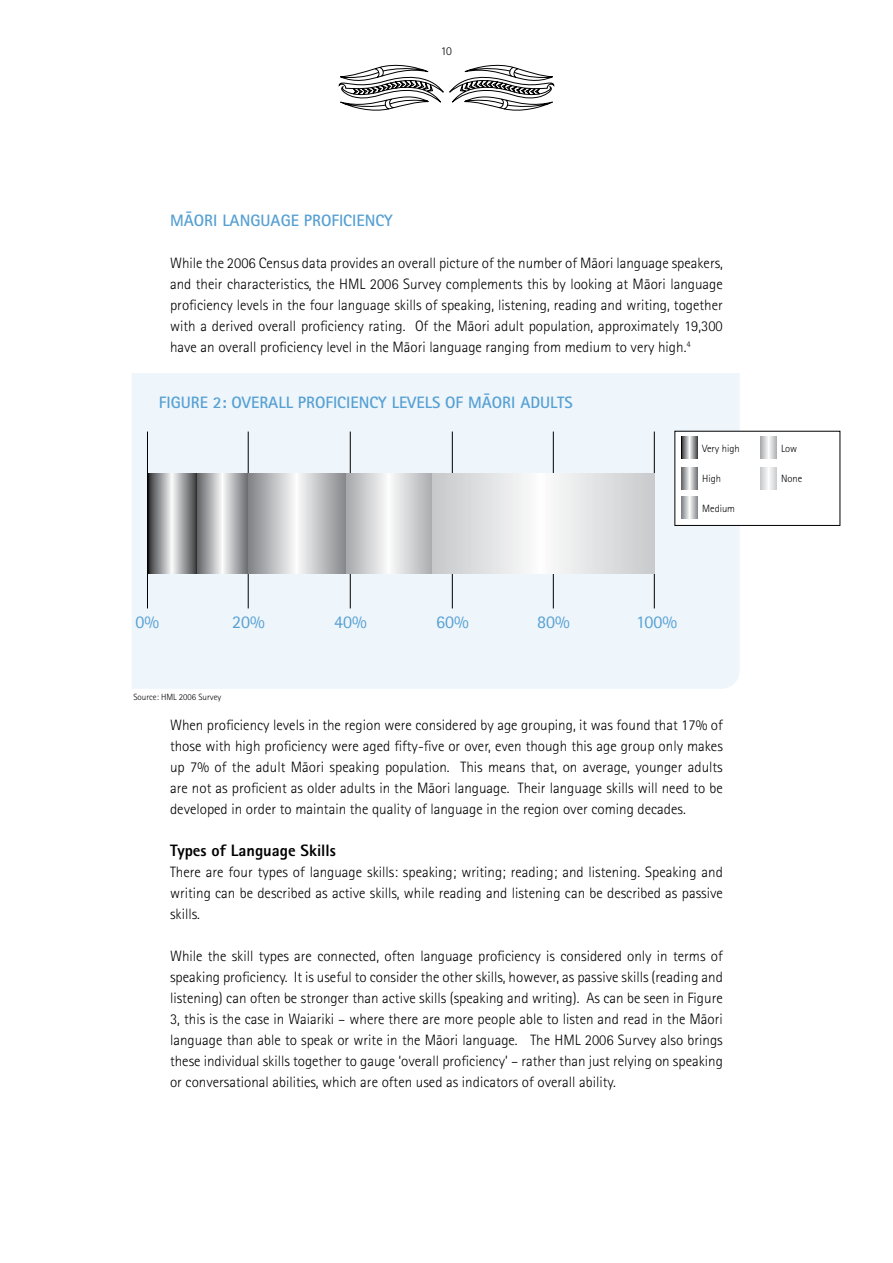
<style>
.page{position:relative;width:893px;height:1263px;background:#fff}
.page>*{position:absolute;margin:0;border:0;box-sizing:border-box;transform-origin:0 0}
.t1{font:18px "Maori Rotis Sans Serif";color:#56a0d3}
.t2{font:700 16.5px "Maori Rotis Sans Serif";color:#56a0d3}
.t3{font:16.5px "Rotis Sans Ex Mi";color:#000}
.t4{font:300 15px/21px "Maori Rotis Sans Serif";color:#000;text-align:justify}
.t5{font:300 12px "Maori Rotis Sans Serif";color:#000}
.t6{font:300 10.5px "Maori Rotis Sans Serif";color:#000}
.t7{font:300 9px "Maori Rotis Sans Serif";color:#000}
</style>
<div class="page">
<svg style="left:338px;top:64px;width:217px;height:47px"></svg>
<div style="left:132px;top:373px;width:608px;height:316px;background:#eef5fb"></div>
<div style="left:675px;top:431px;width:165px;height:94px;background:#fff"></div>
<div style="left:674px;top:431px;width:166px;height:95px;border:1px solid #000"></div>
<svg style="left:681px;top:437px;width:17px;height:22px"></svg>
<svg style="left:760px;top:437px;width:17px;height:22px"></svg>
<svg style="left:681px;top:467px;width:17px;height:22px"></svg>
<svg style="left:760px;top:467px;width:17px;height:22px"></svg>
<svg style="left:681px;top:497px;width:17px;height:22px"></svg>
<hr style="left:147px;top:432px;width:1px;height:176px;background:#000">
<hr style="left:248px;top:432px;width:1px;height:176px;background:#000">
<hr style="left:350px;top:432px;width:1px;height:176px;background:#000">
<hr style="left:452px;top:432px;width:1px;height:176px;background:#000">
<hr style="left:553px;top:432px;width:1px;height:176px;background:#000">
<hr style="left:654px;top:432px;width:1px;height:176px;background:#000">
<svg style="left:148px;top:473px;width:49px;height:101px;background:#959698"></svg>
<svg style="left:197px;top:473px;width:51px;height:100px;background:#adafb1"></svg>
<svg style="left:248px;top:473px;width:99px;height:100px;background:#bdbec0"></svg>
<svg style="left:347px;top:473px;width:86px;height:100px"></svg>
<svg style="left:433px;top:473px;width:222px;height:100px"></svg>
<p class="t5" style="left:441px;top:44px;width:13px">10</p>
<p class="t2" style="left:170px;top:210px;width:224px">MÄORI LANGUAGE PROFICIENCY</p>
<p class="t4" style="left:170px;top:252px;width:554px">While the 2006 Census data provides an overall picture of the number of Mäori language speakers, and their characteristics, the HML 2006 Survey complements this by looking at Mäori language proficiency levels in the four language skills of speaking, listening, reading and writing, together with a derived overall proficiency rating. Of the Mäori adult population, approximately 19,300 have an overall proficiency level in the Mäori language ranging from medium to very high.<sup>4</sup></p>
<p class="t2" style="left:159px;top:392px;width:415px">FIGURE 2: OVERALL PROFICIENCY LEVELS OF MÄORI ADULTS</p>
<p class="t6" style="left:702px;top:442px;width:39px">Very high</p>
<p class="t6" style="left:702px;top:472px;width:20px">High</p>
<p class="t6" style="left:702px;top:502px;width:34px">Medium</p>
<p class="t1" style="left:136px;top:611px;width:25px">0%</p>
<p class="t1" style="left:232px;top:611px;width:34px">20%</p>
<p class="t1" style="left:334px;top:611px;width:34px">40%</p>
<p class="t1" style="left:436px;top:611px;width:34px">60%</p>
<p class="t1" style="left:537px;top:611px;width:34px">80%</p>
<p class="t1" style="left:636px;top:611px;width:43px">100%</p>
<p class="t7" style="left:133px;top:692px;width:89px">Source: HML 2006 Survey</p>
<p class="t4" style="left:170px;top:714px;width:554px">When proficiency levels in the region were considered by age grouping, it was found that 17% of those with high proficiency were aged fifty-five or over, even though this age group only makes up 7% of the adult Mäori speaking population. This means that, on average, younger adults are not as proficient as older adults in the Mäori language. Their language skills will need to be developed in order to maintain the quality of language in the region over coming decades.</p>
<p class="t3" style="left:170px;top:840px;width:167px">Types of Language Skills</p>
<p class="t4" style="left:170px;top:861px;width:554px">There are four types of language skills: speaking; writing; reading; and listening. Speaking and writing can be described as active skills, while reading and listening can be described as passive skills.</p>
<p class="t4" style="left:170px;top:945px;width:554px">While the skill types are connected, often language proficiency is considered only in terms of speaking proficiency. It is useful to consider the other skills, however, as passive skills (reading and listening) can often be stronger than active skills (speaking and writing). As can be seen in Figure 3, this is the case in Waiariki – where there are more people able to listen and read in the Mäori language than able to speak or write in the Mäori language. The HML 2006 Survey also brings these individual skills together to gauge ‘overall proficiency’ – rather than just relying on speaking or conversational abilities, which are often used as indicators of overall ability.</p>
<p class="t6" style="left:781px;top:442px;width:18px">Low</p>
<p class="t6" style="left:781px;top:472px;width:23px">None</p>
</div>
